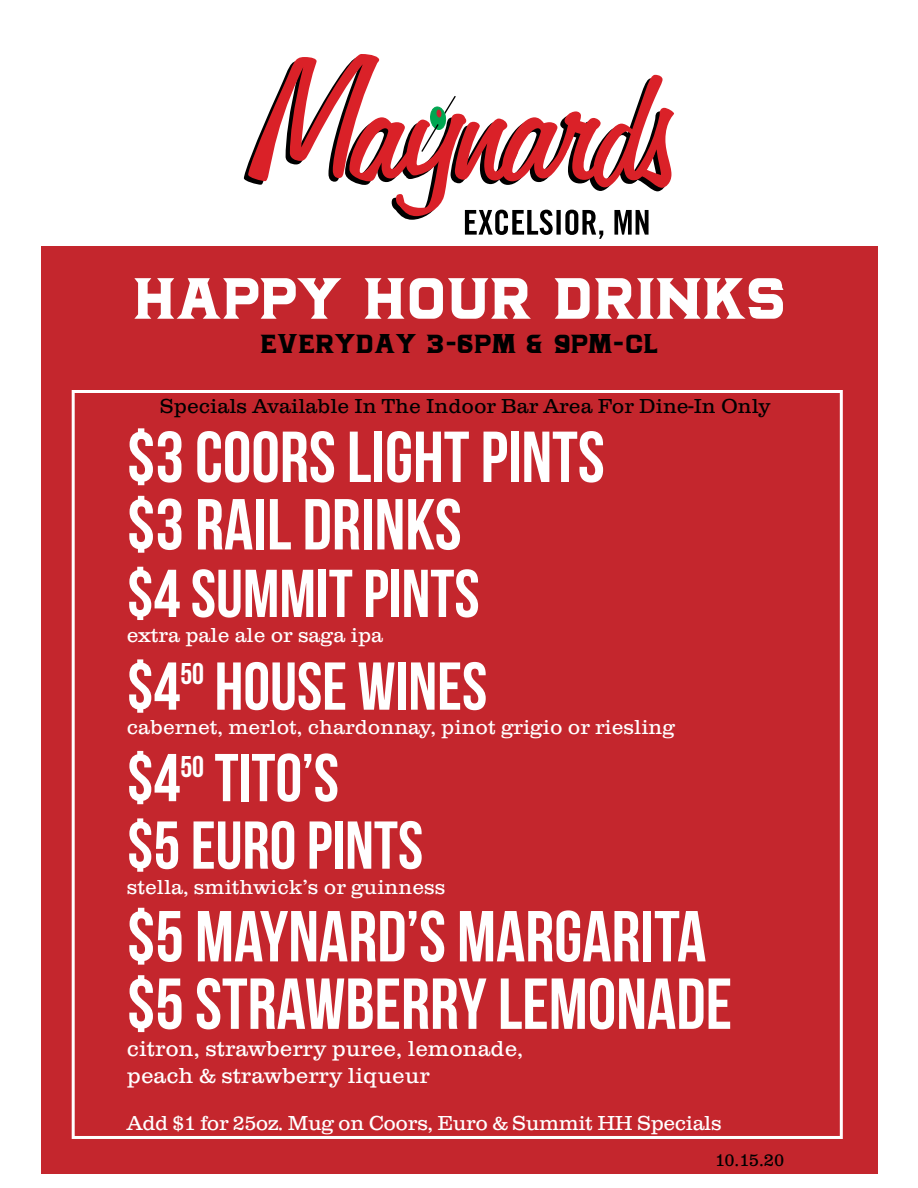
<style>
.page{position:relative;width:918px;height:1188px;background:#fff}
.page>*{position:absolute;margin:0;border:0;box-sizing:border-box;transform-origin:0 0}
.t1{font:97.5px "Granada";color:#fff}
.t2{font:72px/67.5px "Bebas Neue";color:#fff}
.t3{font:67.5px/67.5px "Bebas Neue";color:#fff;text-align:center}
.t4{font:45px "Granada";color:#000}
.t5{font:30px "Bebas Neue";color:#fff}
.t6{font:300 22.5px/27px "Clarendon EFOP";color:#fff}
.t7{font:300 21px "Clarendon EFOP";color:#fff}
.t8{font:300 21px "Clarendon EFOP";color:#000}
.t9{font:300 21px "Clarendon EFOP";letter-spacing:-.02em;color:#fff}
.t10{font:300 18px "Clarendon EFOP";color:#000}
</style>
<div class="page">
<div style="left:42px;top:246px;width:836px;height:928px;background:#c4262d"></div>
<div style="left:72px;top:390px;width:771px;height:749px;border:3px solid #fff"></div>
<svg style="left:244px;top:54px;width:430px;height:185px"></svg>
<h1 class="t1" style="left:133px;top:228px;width:654px">HAPPY HOUR DRINKS</h1>
<h3 class="t4" style="left:260px;top:311px;width:399px">EVERYDAY 3-6PM &amp; 9PM-CL</h3>
<p class="t8" style="left:160px;top:394px;width:612px">Specials Available In The Indoor Bar Area For Dine-In Only</p>
<h2 class="t2" style="left:127px;top:423px;width:479px">$3 COORS LIGHT PINTS $3 RAIL DRINKS</h2>
<h3 class="t3" style="left:127px;top:559px;width:354px">$4 SUMMIT PINTS</h3>
<p class="t7" style="left:127px;top:623px;width:258px">extra pale ale or saga ipa</p>
<h3 class="t3" style="left:127px;top:652px;width:55px">$4</h3>
<h3 class="t5" style="left:180px;top:657px;width:25px">50</h3>
<h3 class="t3" style="left:215px;top:652px;width:274px">HOUSE WINES</h3>
<p class="t7" style="left:127px;top:715px;width:550px">cabernet, merlot, chardonnay, pinot grigio or riesling</p>
<h3 class="t3" style="left:127px;top:743px;width:55px">$4</h3>
<h3 class="t5" style="left:180px;top:750px;width:25px">50</h3>
<h3 class="t3" style="left:127px;top:743px;width:298px">TITO’S<br>$5 EURO PINTS</h3>
<p class="t7" style="left:127px;top:875px;width:320px">stella, smithwick’s or guinness</p>
<h2 class="t2" style="left:127px;top:902px;width:607px">$5 MAYNARD’S MARGARITA $5 STRAWBERRY LEMONADE</h2>
<p class="t6" style="left:127px;top:1035px;width:398px">citron, strawberry puree, lemonade, peach &amp; strawberry liqueur</p>
<p class="t9" style="left:127px;top:1111px;width:596px">Add $1 for 25oz. Mug on Coors, Euro &amp; Summit HH Specials</p>
<p class="t10" style="left:715px;top:1149px;width:71px">10.15.20</p>
</div>
